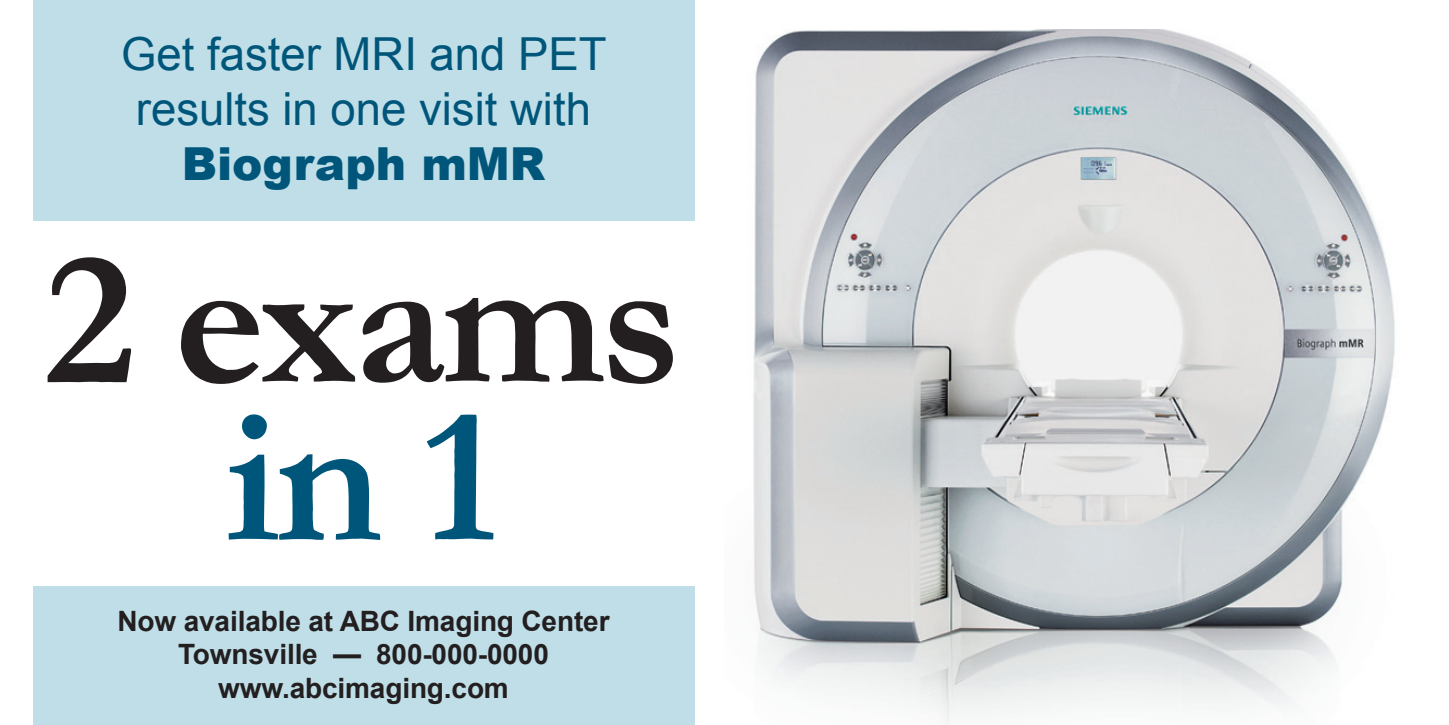
<style>
.page{position:relative;width:1449px;height:725px;background:#fff}
.page>*{position:absolute;margin:0;border:0;box-sizing:border-box;transform-origin:0 0}
.t1{font:700 194.25px "Garamond";letter-spacing:-.025em;color:#231f20}
.t2{font:700 194.25px "Garamond";color:#00567a}
.t3{font:45.5px/54.6px "Arial";color:#00567a;text-align:center}
.t4{font:900 45.5px "Arial";color:#00567a}
.t5{font:700 28px/33.6px "Arial";letter-spacing:-.005em;color:#231f20;text-align:center}
</style>
<div class="page">
<img style="left:753px;top:30px;width:642px;height:694px">
<div style="left:33px;top:587px;width:661px;height:137px;background:#bfdee7"></div>
<div style="left:33px;top:0;width:661px;height:220px;background:#bfdee7"></div>
<h2 class="t3" style="left:121px;top:28px;width:487px">Get faster MRI and PET results in one visit with</h2>
<h2 class="t4" style="left:182px;top:138px;width:365px">Biograph mMR</h2>
<h1 class="t1" style="left:44px;top:205px;width:639px">2 exams</h1>
<h1 class="t2" style="left:226px;top:362px;width:275px">in 1</h1>
<p class="t5" style="left:117px;top:605px;width:494px">Now available at ABC Imaging Center<br>Townsville — 800-000-0000 www.abcimaging.com</p>
</div>
